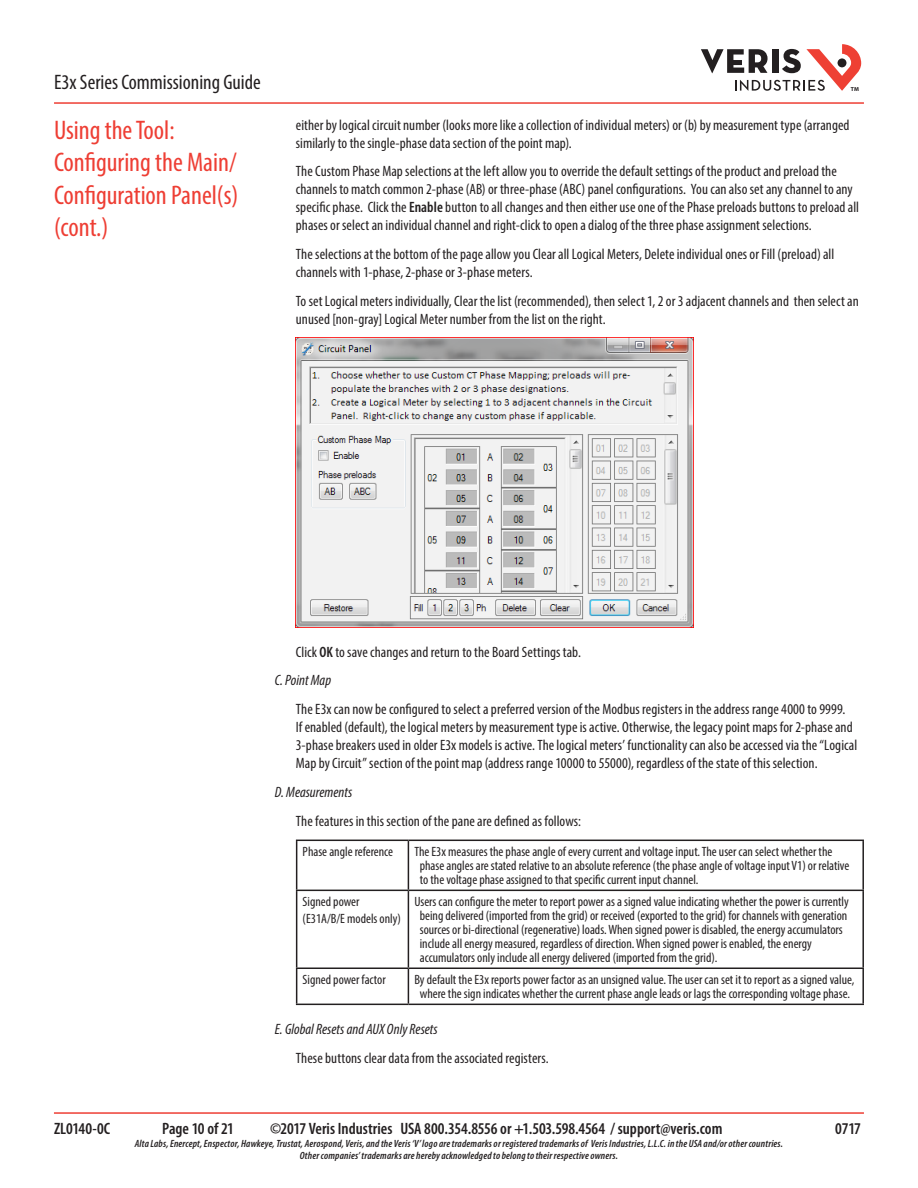
<style>
.page{position:relative;width:918px;height:1188px;background:#fff}
.page>*{position:absolute;margin:0;border:0;box-sizing:border-box;transform-origin:0 0}
.t1{font:condensed 27px/32.4px "Myriad Pro";color:#ee3e34}
.t2{font:condensed 21px "Myriad Pro";color:#231f20}
.t3{font:600 condensed 16.5px "Myriad Pro";color:#231f20}
.t4{font:condensed 15px/18px "Myriad Pro";letter-spacing:.005em;color:#231f20}
.t5{font:italic condensed 15px "Myriad Pro";color:#231f20}
.t6{font:condensed 13.5px/14px "Myriad Pro";color:#231f20}
.t7{font:italic 600 condensed 10.5px/12.6px "Myriad Pro";letter-spacing:.015em;color:#231f20;text-align:center}
.t8{font:700 5.85px "Myriad Pro";color:#231f20}
.s1{font-weight:600}
.s2{font-style:italic}
</style>
<div class="page">
<hr style="left:54px;top:1112px;width:810px;height:2px;background:#ee3e34">
<hr style="left:54px;top:102px;width:810px;height:2px;background:#ee3e34">
<svg style="left:701px;top:44px;width:160px;height:47px"></svg>
<div style="left:838px;top:58px;width:8px;height:9px;background:#231f20;border-radius:50%"></div>
<img style="left:296px;top:338px;width:397px;height:290px">
<hr style="left:296px;top:840px;width:112px;height:1px;background:#231f20">
<hr style="left:296px;top:841px;width:1px;height:49px;background:#231f20">
<hr style="left:408px;top:840px;width:456px;height:1px;background:#231f20">
<hr style="left:408px;top:841px;width:1px;height:49px;background:#231f20">
<hr style="left:862px;top:841px;width:2px;height:49px;background:#231f20">
<hr style="left:296px;top:890px;width:112px;height:1px;background:#231f20">
<hr style="left:296px;top:891px;width:1px;height:77px;background:#231f20">
<hr style="left:408px;top:890px;width:456px;height:1px;background:#231f20">
<hr style="left:408px;top:891px;width:1px;height:77px;background:#231f20">
<hr style="left:862px;top:891px;width:2px;height:77px;background:#231f20">
<hr style="left:296px;top:968px;width:112px;height:1px;background:#231f20">
<hr style="left:296px;top:969px;width:1px;height:35px;background:#231f20">
<hr style="left:408px;top:968px;width:456px;height:1px;background:#231f20">
<hr style="left:408px;top:969px;width:1px;height:35px;background:#231f20">
<hr style="left:862px;top:969px;width:2px;height:35px;background:#231f20">
<hr style="left:296px;top:1004px;width:112px;height:1px;background:#231f20">
<hr style="left:408px;top:1004px;width:456px;height:1px;background:#231f20">
<h2 class="t2" style="left:54px;top:70px;width:208px">E3x Series Commissioning Guide</h2>
<h1 class="t1" style="left:54px;top:114px;width:186px">Using the Tool:<br>Configuring the Main/<br>Configuration Panel(s) (cont.)</h1>
<p class="t8" style="left:851px;top:85px;width:10px">TM</p>
<p class="t4" style="left:296px;top:115px;width:555px">either by logical circuit number (looks more like a collection of individual meters) or (b) by measurement type (arranged similarly to the single-phase data section of the point map).</p>
<p class="t4" style="left:296px;top:162px;width:565px">The Custom Phase Map selections at the left allow you to override the default settings of the product and preload the channels to match common 2-phase (AB) or three-phase (ABC) panel configurations. You can also set any channel to any specific phase. Click the <span class="s1">Enable</span> button to all changes and then either use one of the Phase preloads buttons to preload all phases or select an individual channel and right-click to open a dialog of the three phase assignment selections.</p>
<p class="t4" style="left:296px;top:245px;width:540px">The selections at the bottom of the page allow you Clear all Logical Meters, Delete individual ones or Fill (preload) all channels with 1-phase, 2-phase or 3-phase meters.</p>
<p class="t4" style="left:296px;top:292px;width:564px">To set Logical meters individually, Clear the list (recommended), then select 1, 2 or 3 adjacent channels and then select an unused [non-gray] Logical Meter number from the list on the right.</p>
<p class="t4" style="left:275px;top:637px;width:308px;line-height:28.8px;text-indent:21px">Click <span class="s1">OK</span> to save changes and return to the Board Settings tab.<br><span class="s2">C. Point Map</span></p>
<p class="t4" style="left:296px;top:700px;width:563px">The E3x can now be configured to select a preferred version of the Modbus registers in the address range 4000 to 9999.<br>If enabled (default), the logical meters by measurement type is active. Otherwise, the legacy point maps for 2-phase and 3-phase breakers used in older E3x models is active. The logical meters’ functionality can also be accessed via the “Logical Map by Circuit” section of the point map (address range 10000 to 55000), regardless of the state of this selection.</p>
<p class="t5" style="left:275px;top:783px;width:79px">D. Measurements</p>
<p class="t4" style="left:296px;top:812px;width:287px">The features in this section of the pane are defined as follows:</p>
<p class="t6" style="left:303px;top:845px;width:92px">Phase angle reference</p>
<p class="t6" style="left:420px;top:845px;width:431px;text-indent:-5px">The E3x measures the phase angle of every current and voltage input. The user can select whether the phase angles are stated relative to an absolute reference (the phase angle of voltage input V1) or relative to the voltage phase assigned to that specific current input channel.</p>
<p class="t6" style="left:303px;top:894px;width:100px;line-height:16px">Signed power (E31A/B/E models only)</p>
<p class="t6" style="left:420px;top:895px;width:431px;text-indent:-5px">Users can configure the meter to report power as a signed value indicating whether the power is currently being delivered (imported from the grid) or received (exported to the grid) for channels with generation sources or bi-directional (regenerative) loads. When signed power is disabled, the energy accumulators include all energy measured, regardless of direction. When signed power is enabled, the energy accumulators only include all energy delivered (imported from the grid).</p>
<p class="t6" style="left:303px;top:973px;width:85px">Signed power factor</p>
<p class="t6" style="left:414px;top:973px;width:442px;text-align:center">By default the E3x reports power factor as an unsigned value. The user can set it to report as a signed value, where the sign indicates whether the current phase angle leads or lags the corresponding voltage phase.</p>
<p class="t5" style="left:275px;top:1020px;width:164px">E. Global Resets and AUX Only Resets</p>
<p class="t4" style="left:296px;top:1049px;width:254px">These buttons clear data from the associated registers.</p>
<p class="t3" style="left:54px;top:1119px;width:58px">ZL0140-0C</p>
<p class="t3" style="left:162px;top:1119px;width:74px">Page 10 of 21</p>
<p class="t3" style="left:270px;top:1119px;width:454px">©2017 Veris Industries USA 800.354.8556 or +1.503.598.4564 / support@veris.com</p>
<p class="t3" style="left:835px;top:1119px;width:27px">0717</p>
<p class="t7" style="left:135px;top:1137px;width:650px">Alta Labs, Enercept, Enspector, Hawkeye, Trustat, Aerospond, Veris, and the Veris ‘V’ logo are trademarks or registered trademarks of Veris Industries, L.L.C. in the USA and/or other countries.<br>Other companies’ trademarks are hereby acknowledged to belong to their respective owners.</p>
</div>
